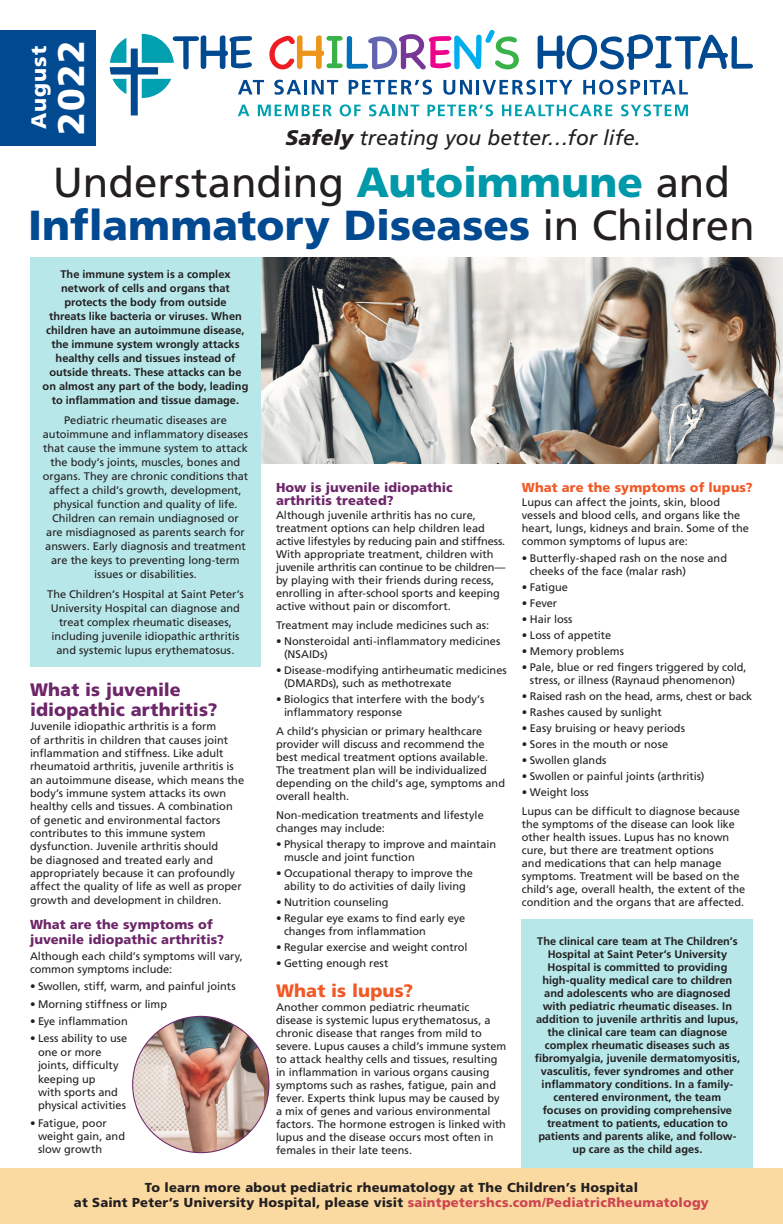
<style>
.page{position:relative;width:783px;height:1224px;background:#fff}
.page>*{position:absolute;margin:0;border:0;box-sizing:border-box;transform-origin:0 0}
.KP_Headline{font:42px/43px "Frutiger LT Std";color:#231f20;text-align:center}
.KP_Subhead{font:900 37px "Frutiger LT Std";color:#fff}
.KP_Subhead-2{font:italic 21px "Frutiger LT Std";color:#231f20}
.KP_Subhead-3{font:900 21px "Frutiger LT Std";letter-spacing:.05em;color:#fff}
.KP_Subhead-4{font:900 18px/20.3px "Frutiger LT Std";letter-spacing:.005em;color:#6c2669}
.KP_Subhead-5{font:900 18px "Frutiger LT Std";letter-spacing:.005em;color:#f15926}
.KP_Body_Copy{font:900 13px/15px "Frutiger LT Std";letter-spacing:.015em;color:#231f20;text-align:center}
.KP_Subhead-6{font:900 13px/13px "Frutiger LT Std";letter-spacing:.005em;color:#6c2669}
.KP_Subhead-7{font:900 13px "Frutiger LT Std";letter-spacing:.01em;color:#f15926}
.KP_Body_Copy_1st{font:11px/13px "Frutiger LT Std";color:#231f20}
.KP_Body_Copy-2{font:11px/14px "Frutiger LT Std";color:#231f20}
.KP_Body_Copy-3{font:700 11px/13px "Frutiger LT Std";color:#231f20;text-align:center}
.s1{font-weight:900}
.s2{font-weight:900;color:#0099a9}
.s3{font-weight:900;color:#014990}
.s4{color:#cd4552}
</style>
<div class="page">
<div style="left:30px;top:257px;width:231px;height:410px;background:#b7e7e9"></div>
<img style="left:261px;top:257px;width:522px;height:206px">
<div style="left:0;top:30px;width:96px;height:115px;background:#014990"></div>
<div style="left:522px;top:920px;width:231px;height:249px;background:#b7e7e9"></div>
<svg style="left:110px;top:30px;width:643px;height:86px"></svg>
<div style="left:0;top:1169px;width:783px;height:55px;background:#fadaa0"></div>
<img style="left:133px;top:1016px;width:136px;height:137px;border-radius:68px">
<p class="KP_Subhead-3" style="left:26px;top:129px;width:84px;rotate:-90deg">August</p>
<p class="KP_Subhead" style="left:49px;top:135px;width:95px;rotate:-90deg">2022</p>
<p class="KP_Subhead-2" style="left:285px;top:126px;width:357px"><span class="s1">Safely</span> treating you better…for life.</p>
<p class="KP_Headline" style="left:28px;top:161px;width:728px">Understanding <span class="s2">Autoimmune</span> and<br><span class="s3">Inflammatory Diseases</span> in Children</p>
<p class="KP_Body_Copy-3" style="left:43px;top:268px;width:207px;line-height:14px">The immune system is a complex network of cells and organs that protects the body from outside<br>threats like bacteria or viruses. When children have an autoimmune disease, the immune system wrongly attacks healthy cells and tissues instead of outside threats. These attacks can be on almost any part of the body, leading to inflammation and tissue damage.</p>
<p class="KP_Body_Copy-2" style="left:43px;top:414px;width:207px;text-align:center">Pediatric rheumatic diseases are autoimmune and inflammatory diseases that cause the immune system to attack the body’s joints, muscles, bones and organs. They are chronic conditions that affect a child’s growth, development, physical function and quality of life.<br>Children can remain undiagnosed or are misdiagnosed as parents search for answers. Early diagnosis and treatment are the keys to preventing long-term issues or disabilities.</p>
<p class="KP_Body_Copy-2" style="left:47px;top:588px;width:198px;text-align:center">The Children’s Hospital at Saint Peter’s University Hospital can diagnose and treat complex rheumatic diseases, including juvenile idiopathic arthritis and systemic lupus erythematosus.</p>
<p class="KP_Subhead-4" style="left:30px;top:679px;width:189px">What is juvenile idiopathic arthritis?</p>
<p class="KP_Body_Copy_1st" style="left:30px;top:720px;width:216px;line-height:13.3px">Juvenile idiopathic arthritis is a form<br>of arthritis in children that causes joint inflammation and stiffness. Like adult rheumatoid arthritis, juvenile arthritis is an autoimmune disease, which means the body’s immune system attacks its own healthy cells and tissues. A combination of genetic and environmental factors contributes to this immune system dysfunction. Juvenile arthritis should<br>be diagnosed and treated early and appropriately because it can profoundly affect the quality of life as well as proper growth and development in children.</p>
<p class="KP_Subhead-6" style="left:30px;top:917px;width:196px;line-height:15.3px">What are the symptoms of juvenile idiopathic arthritis?</p>
<p class="KP_Body_Copy_1st" style="left:30px;top:949px;width:215px;line-height:13.3px">Although each child’s symptoms will vary, common symptoms include:</p>
<p class="KP_Body_Copy_1st" style="left:30px;top:980px;width:207px">• Swollen, stiff, warm, and painful joints</p>
<p class="KP_Body_Copy_1st" style="left:30px;top:998px;width:139px">• Morning stiffness or limp</p>
<p class="KP_Body_Copy_1st" style="left:30px;top:1015px;width:99px">• Eye inflammation</p>
<p class="KP_Body_Copy_1st" style="left:38px;top:1032px;width:91px;line-height:13.3px;text-indent:-8px">• Less ability to use one or more joints, difficulty keeping up<br>with sports and physical activities</p>
<p class="KP_Body_Copy_1st" style="left:38px;top:1116px;width:89px;line-height:13.3px;text-indent:-8px">• Fatigue, poor weight gain, and slow growth</p>
<p class="KP_Subhead-6" style="left:276px;top:481px;width:178px">How is juvenile idiopathic arthritis treated?</p>
<p class="KP_Body_Copy_1st" style="left:276px;top:508px;width:231px">Although juvenile arthritis has no cure, treatment options can help children lead active lifestyles by reducing pain and stiffness.<br>With appropriate treatment, children with juvenile arthritis can continue to be children— by playing with their friends during recess, enrolling in after-school sports and keeping active without pain or discomfort.</p>
<p class="KP_Body_Copy-2" style="left:276px;top:618px;width:215px">Treatment may include medicines such as:</p>
<p class="KP_Body_Copy_1st" style="left:284px;top:634px;width:218px;text-indent:-8px">• Nonsteroidal anti-inflammatory medicines (NSAIDs)</p>
<p class="KP_Body_Copy_1st" style="left:284px;top:663px;width:224px;text-indent:-8px">• Disease-modifying antirheumatic medicines (DMARDs), such as methotrexate</p>
<p class="KP_Body_Copy_1st" style="left:284px;top:692px;width:202px;text-indent:-8px">• Biologics that interfere with the body’s inflammatory response</p>
<p class="KP_Body_Copy-2" style="left:276px;top:724px;width:231px;line-height:13px">A child’s physician or primary healthcare provider will discuss and recommend the best medical treatment options available.<br>The treatment plan will be individualized depending on the child’s age, symptoms and overall health.</p>
<p class="KP_Body_Copy-2" style="left:276px;top:808px;width:209px;line-height:13px">Non-medication treatments and lifestyle changes may include:</p>
<p class="KP_Body_Copy_1st" style="left:284px;top:837px;width:214px;text-indent:-8px">• Physical therapy to improve and maintain muscle and joint function</p>
<p class="KP_Body_Copy_1st" style="left:276px;top:866px;width:198px;text-align:center">• Occupational therapy to improve the ability to do activities of daily living</p>
<p class="KP_Body_Copy_1st" style="left:276px;top:895px;width:114px">• Nutrition counseling</p>
<p class="KP_Body_Copy_1st" style="left:284px;top:911px;width:183px;text-indent:-8px">• Regular eye exams to find early eye changes from inflammation</p>
<p class="KP_Body_Copy_1st" style="left:276px;top:940px;width:193px">• Regular exercise and weight control</p>
<p class="KP_Body_Copy_1st" style="left:276px;top:956px;width:114px">• Getting enough rest</p>
<p class="KP_Subhead-5" style="left:276px;top:980px;width:139px">What is lupus?</p>
<p class="KP_Body_Copy_1st" style="left:276px;top:1000px;width:232px">Another common pediatric rheumatic disease is systemic lupus erythematosus, a chronic disease that ranges from mild to severe. Lupus causes a child’s immune system to attack healthy cells and tissues, resulting in inflammation in various organs causing symptoms such as rashes, fatigue, pain and fever. Experts think lupus may be caused by a mix of genes and various environmental factors. The hormone estrogen is linked with lupus and the disease occurs most often in females in their late teens.</p>
<p class="KP_Subhead-7" style="left:522px;top:479px;width:232px">What are the symptoms of lupus?</p>
<p class="KP_Body_Copy_1st" style="left:522px;top:495px;width:229px">Lupus can affect the joints, skin, blood vessels and blood cells, and organs like the heart, lungs, kidneys and brain. Some of the common symptoms of lupus are:</p>
<p class="KP_Body_Copy_1st" style="left:530px;top:551px;width:199px;text-indent:-8px">• Butterfly-shaped rash on the nose and cheeks of the face (malar rash)</p>
<p class="KP_Body_Copy_1st" style="left:522px;top:580px;width:48px">• Fatigue</p>
<p class="KP_Body_Copy_1st" style="left:522px;top:596px;width:37px">• Fever</p>
<p class="KP_Body_Copy_1st" style="left:522px;top:612px;width:52px">• Hair loss</p>
<p class="KP_Body_Copy_1st" style="left:522px;top:628px;width:91px">• Loss of appetite</p>
<p class="KP_Body_Copy_1st" style="left:522px;top:644px;width:104px">• Memory problems</p>
<p class="KP_Body_Copy_1st" style="left:522px;top:660px;width:226px;text-align:center">• Pale, blue or red fingers triggered by cold, stress, or illness (Raynaud phenomenon)</p>
<p class="KP_Body_Copy_1st" style="left:522px;top:689px;width:232px">• Raised rash on the head, arms, chest or back</p>
<p class="KP_Body_Copy_1st" style="left:522px;top:705px;width:142px">• Rashes caused by sunlight</p>
<p class="KP_Body_Copy_1st" style="left:522px;top:721px;width:165px">• Easy bruising or heavy periods</p>
<p class="KP_Body_Copy_1st" style="left:522px;top:737px;width:148px">• Sores in the mouth or nose</p>
<p class="KP_Body_Copy_1st" style="left:522px;top:753px;width:86px">• Swollen glands</p>
<p class="KP_Body_Copy_1st" style="left:522px;top:769px;width:184px">• Swollen or painful joints (arthritis)</p>
<p class="KP_Body_Copy_1st" style="left:522px;top:785px;width:69px">• Weight loss</p>
<p class="KP_Body_Copy-2" style="left:522px;top:804px;width:225px;line-height:13px">Lupus can be difficult to diagnose because the symptoms of the disease can look like other health issues. Lupus has no known cure, but there are treatment options<br>and medications that can help manage symptoms. Treatment will be based on the child’s age, overall health, the extent of the condition and the organs that are affected.</p>
<p class="KP_Body_Copy-3" style="left:535px;top:935px;width:207px">The clinical care team at The Children’s Hospital at Saint Peter’s University Hospital is committed to providing high-quality medical care to children and adolescents who are diagnosed with pediatric rheumatic diseases. In addition to juvenile arthritis and lupus, the clinical care team can diagnose complex rheumatic diseases such as fibromyalgia, juvenile dermatomyositis, vasculitis, fever syndromes and other inflammatory conditions. In a family&shy;centered environment, the team focuses on providing comprehensive treatment to patients, education to patients and parents alike, and follow&shy;up care as the child ages.</p>
<p class="KP_Body_Copy" style="left:74px;top:1180px;width:636px">To learn more about pediatric rheumatology at The Children’s Hospital<br>at Saint Peter’s University Hospital, please visit <span class="s4">saintpetershcs.com/PediatricRheumatology</span></p>
</div>
